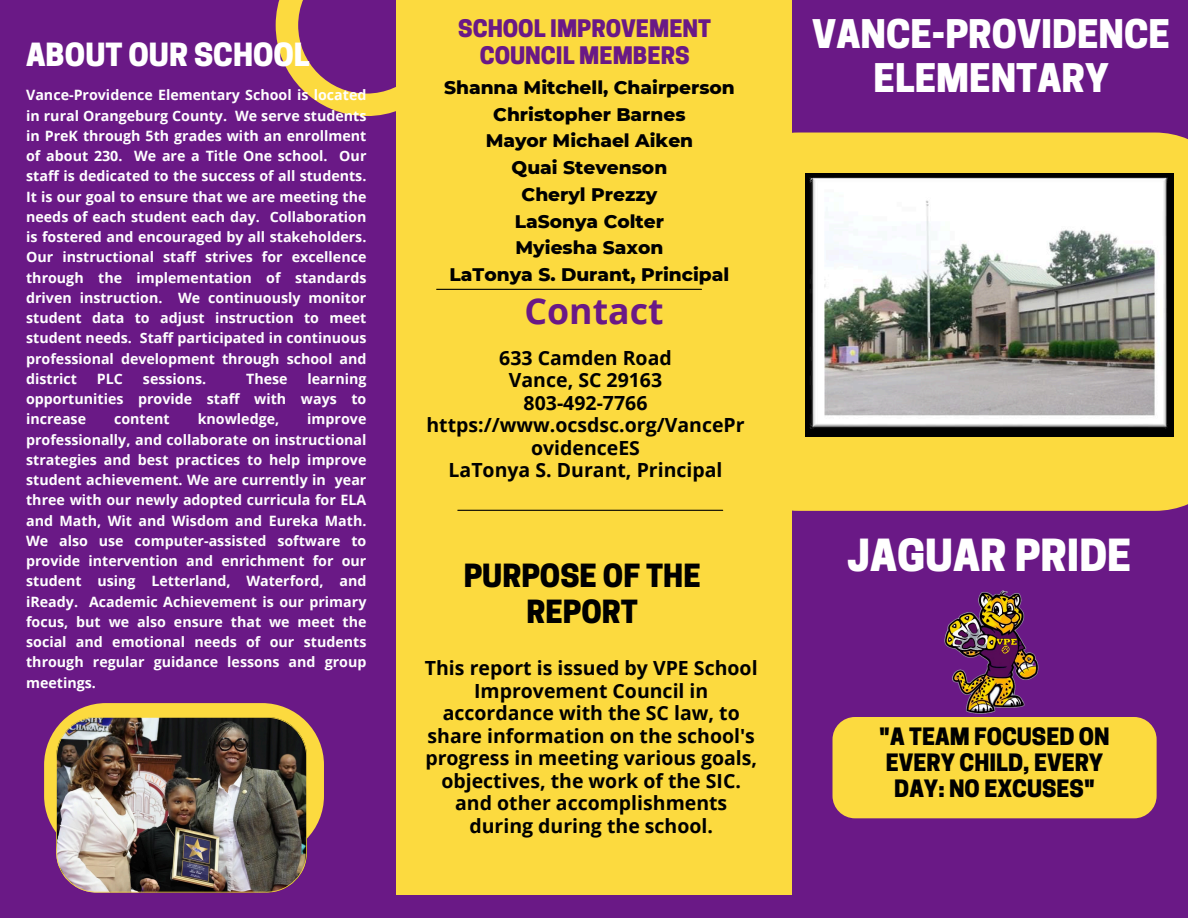
<style>
.page{position:relative;width:1188px;height:918px;background:#6a1986}
.page>*{position:absolute;margin:0;border:0;box-sizing:border-box;transform-origin:0 0}
.t1{font:800 41.55px "Cooper Hewitt";color:#fff}
.t2{font:800 37.05px/43.8px "Cooper Hewitt";color:#fff;text-align:center}
.t3{font:700 35.7px "Open Sans";color:#6a1986}
.t4{font:800 30px/36px "Cooper Hewitt";color:#000;text-align:center}
.t5{font:800 30px "Cooper Hewitt";color:#fff}
.t6{font:800 22.65px/27.2px "Cooper Hewitt";color:#6a1986;text-align:center}
.t7{font:800 22.5px/25.8px "Cooper Hewitt";color:#000;text-align:center}
.t8{font:700 19.5px/22.5px "Open Sans";color:#000;text-align:center}
.t9{font:800 18.6px/26.7px "Montserrat";color:#000;text-align:center}
.t10{font:700 14.25px/20.2px "Open Sans";color:#fff;text-align:justify}
</style>
<div class="page">
<div style="left:396px;top:0;width:396px;height:895px;background:#fcda3f"></div>
<div style="left:713px;top:133px;width:475px;height:378px;background:#fcda3f"></div>
<hr style="left:458px;top:510px;width:265px;height:1px;background:#000">
<svg style="left:276px;top:0;width:120px;height:116px"></svg>
<div style="left:832px;top:717px;width:325px;height:101px;background:#fcda3f;border-radius:22px"></div>
<hr style="left:437px;top:289px;width:265px;height:1px;background:#000">
<svg style="left:44px;top:703px;width:280px;height:136px"></svg>
<img style="left:56px;top:717px;width:251px;height:176px">
<img style="left:805px;top:173px;width:368px;height:263px">
<img style="left:944px;top:590px;width:95px;height:124px">
<h4 class="t5" style="left:26px;top:44px;width:285px">ABOUT OUR SCHOOL</h4>
<p class="t10" style="left:26px;top:85px;width:342px">Vance-Providence Elementary School is located in rural Orangeburg County. We serve students in PreK through 5th grades with an enrollment of about 230. We are a Title One school. Our staff is dedicated to the success of all students.<br>It is our goal to ensure that we are meeting the needs of each student each day. Collaboration is fostered and encouraged by all stakeholders.<br>Our instructional staff strives for excellence through the implementation of standards driven instruction. We continuously monitor student data to adjust instruction to meet student needs. Staff participated in continuous professional development through school and district</p>
<p class="t10" style="left:26px;top:368px;width:342px;text-indent:281px">learning opportunities provide staff with ways to increase</p>
<p class="t10" style="left:97px;top:368px;width:28px">PLC</p>
<p class="t10" style="left:143px;top:368px;width:65px">sessions.</p>
<p class="t10" style="left:246px;top:368px;width:43px">These</p>
<p class="t10" style="left:26px;top:409px;width:342px;text-indent:281px">improve professionally, and collaborate on instructional strategies and best practices to help improve student achievement. We are currently in year three with our newly adopted curricula for ELA and Math, Wit and Wisdom and Eureka Math.<br>We also use computer-assisted software to provide intervention and enrichment for our student using Letterland, Waterford, and iReady. Academic Achievement is our primary focus, but we also ensure that we meet the social and emotional needs of our students through regular guidance lessons and group meetings.</p>
<p class="t10" style="left:114px;top:409px;width:57px">content</p>
<p class="t10" style="left:198px;top:409px;width:83px">knowledge,</p>
<h6 class="t6" style="left:458px;top:17px;width:254px">SCHOOL IMPROVEMENT<br>COUNCIL MEMBERS</h6>
<h6 class="t9" style="left:444px;top:74px;width:292px">Shanna Mitchell, Chairperson<br>Christopher Barnes<br>Mayor Michael Aiken<br>Quai Stevenson<br>Cheryl Prezzy<br>LaSonya Colter<br>Myiesha Saxon<br>LaTonya S. Durant, Principal</h6>
<h1 class="t3" style="left:524px;top:286px;width:141px">Contact</h1>
<p class="t8" style="left:426px;top:346px;width:320px">633 Camden Road<br>Vance, SC 29163<br>803-492-7766 https://www.ocsdsc.org/VancePr ovidenceES<br>LaTonya S. Durant, Principal</p>
<h4 class="t4" style="left:464px;top:561px;width:239px">PURPOSE OF THE<br>REPORT</h4>
<p class="t8" style="left:425px;top:656px;width:334px">This report is issued by VPE School<br>Improvement Council in accordance with the SC law, to share information on the school's progress in meeting various goals, objectives, the work of the SIC. and other accomplishments during during the school.</p>
<h5 class="t2" style="left:812px;top:17px;width:359px">VANCE-PROVIDENCE<br>ELEMENTARY</h5>
<h2 class="t1" style="left:847px;top:540px;width:286px">JAGUAR PRIDE</h2>
<p class="t7" style="left:879px;top:727px;width:232px">"A TEAM FOCUSED ON<br>EVERY CHILD, EVERY<br>DAY: NO EXCUSES"</p>
</div>
